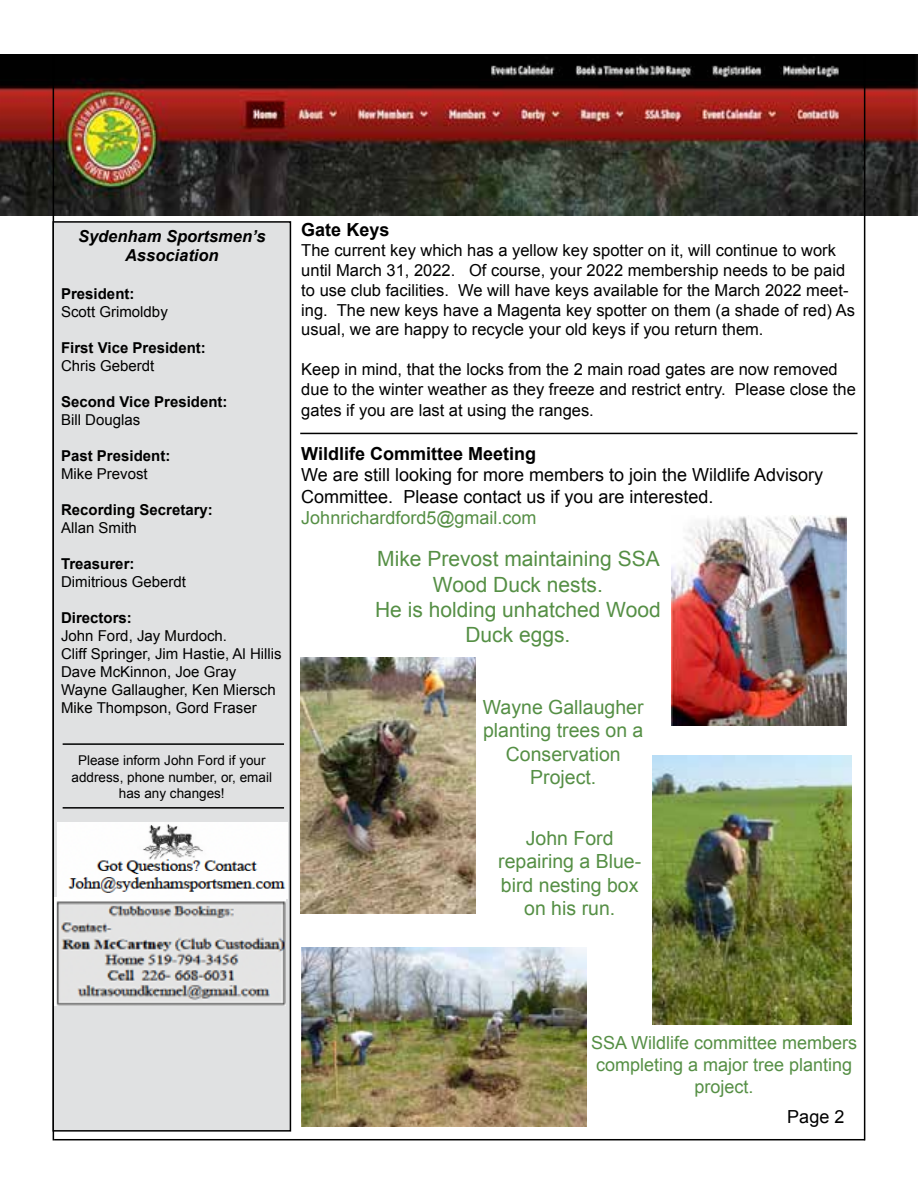
<style>
.page{position:relative;width:918px;height:1188px;background:#fff}
.page>*{position:absolute;margin:0;border:0;box-sizing:border-box;transform-origin:0 0}
.t1{font:21px/25.2px "Arial";color:#558f45;text-align:center}
.t2{font:19.5px/23.4px "Arial";color:#558f45;text-align:center}
.t3{font:18px/21.6px "Arial";color:#000}
.t4{font:18px/21.6px "Arial";color:#558f45;text-align:center}
.t5{font:700 18px "Arial";color:#000}
.t6{font:16.5px/19.8px "Arial";color:#000}
.t7{font:italic 700 16.5px/19.8px "Arial";color:#000;text-align:center}
.t8{font:15px/18px "Arial";color:#000}
.t9{font:700 15px "Arial";color:#000}
.t10{font:13.5px/16.2px "Arial";color:#000;text-align:center}
</style>
<div class="page">
<img style="left:0;top:54px;width:918px;height:162px">
<img style="left:672px;top:515px;width:175px;height:211px">
<hr style="left:53px;top:54px;width:1px;height:1086px;background:#000">
<hr style="left:864px;top:54px;width:1px;height:1086px;background:#000">
<hr style="left:53px;top:54px;width:811px;height:2px;background:#000">
<hr style="left:54px;top:1139px;width:811px;height:1px;background:#000">
<div style="left:53px;top:222px;width:237px;height:909px;background:#e0e1e2"></div>
<div style="left:52px;top:221px;width:239px;height:911px;border:2px solid #000"></div>
<hr style="left:63px;top:743px;width:221px;height:2px;background:#000">
<hr style="left:63px;top:807px;width:221px;height:2px;background:#000">
<img style="left:57px;top:823px;width:230px;height:75px">
<hr style="left:300px;top:433px;width:558px;height:1px;background:#000">
<img style="left:54px;top:897px;width:232px;height:108px">
<img style="left:300px;top:658px;width:175px;height:255px">
<img style="left:652px;top:755px;width:199px;height:269px">
<img style="left:301px;top:947px;width:285px;height:179px">
<p class="t7" style="left:78px;top:226px;width:189px">Sydenham Sportsmen’s<br>Association</p>
<p class="t9" style="left:61px;top:284px;width:75px">President:</p>
<p class="t8" style="left:61px;top:303px;width:108px">Scott Grimoldby</p>
<p class="t9" style="left:61px;top:338px;width:146px">First Vice President:</p>
<p class="t8" style="left:61px;top:357px;width:95px">Chris Geberdt</p>
<p class="t9" style="left:61px;top:392px;width:168px">Second Vice President:</p>
<p class="t8" style="left:61px;top:411px;width:81px">Bill Douglas</p>
<p class="t9" style="left:61px;top:446px;width:111px">Past President:</p>
<p class="t8" style="left:61px;top:465px;width:88px">Mike Prevost</p>
<p class="t9" style="left:61px;top:500px;width:153px">Recording Secretary:</p>
<p class="t8" style="left:61px;top:519px;width:77px">Allan Smith</p>
<p class="t9" style="left:61px;top:554px;width:75px">Treasurer:</p>
<p class="t8" style="left:61px;top:573px;width:127px">Dimitrious Geberdt</p>
<p class="t9" style="left:61px;top:608px;width:72px">Directors:</p>
<p class="t8" style="left:61px;top:627px;width:222px">John Ford, Jay Murdoch.<br>Cliff Springer, Jim Hastie, Al Hillis<br>Dave McKinnon, Joe Gray<br>Wayne Gallaugher, Ken Miersch<br>Mike Thompson, Gord Fraser</p>
<p class="t10" style="left:72px;top:753px;width:202px">Please inform John Ford if your address, phone number, or, email has any changes!</p>
<p class="t5" style="left:301px;top:218px;width:90px">Gate Keys</p>
<p class="t6" style="left:301px;top:241px;width:555px">The current key which has a yellow key spotter on it, will continue to work until March 31, 2022. Of course, your 2022 membership needs to be paid to use club facilities. We will have keys available for the March 2022 meet&shy;ing. The new keys have a Magenta key spotter on them (a shade of red) As usual, we are happy to recycle your old keys if you return them.</p>
<p class="t6" style="left:301px;top:360px;width:556px">Keep in mind, that the locks from the 2 main road gates are now removed due to the winter weather as they freeze and restrict entry. Please close the</p>
<p class="t6" style="left:301px;top:401px;width:294px">gates if you are last at using the ranges.</p>
<p class="t5" style="left:301px;top:441px;width:236px">Wildlife Committee Meeting</p>
<p class="t3" style="left:301px;top:464px;width:523px">We are still looking for more members to join the Wildlife Advisory<br>Committee. Please contact us if you are interested.</p>
<p class="t4" style="left:301px;top:507px;width:237px">Johnrichardford5@gmail.com</p>
<p class="t1" style="left:375px;top:547px;width:287px">Mike Prevost maintaining SSA<br>Wood Duck nests.<br>He is holding unhatched Wood<br>Duck eggs.</p>
<p class="t2" style="left:483px;top:695px;width:162px">Wayne Gallaugher planting trees on a<br>Conservation<br>Project.</p>
<p class="t2" style="left:498px;top:827px;width:145px">John Ford repairing a Blue&shy;bird nesting box on his run.</p>
<p class="t4" style="left:591px;top:1033px;width:268px">SSA Wildlife committee members completing a major tree planting project.</p>
<p class="t3" style="left:787px;top:1106px;width:59px">Page 2</p>
</div>
